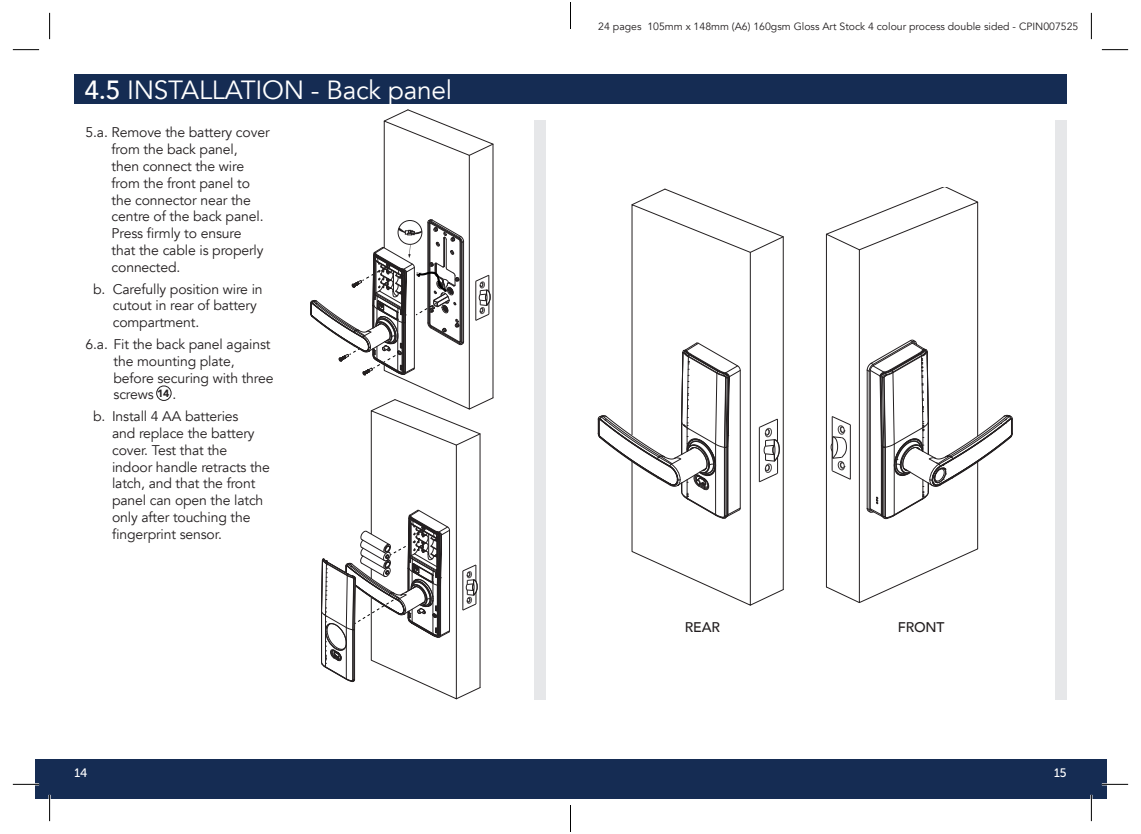
<style>
.page{position:relative;width:1141px;height:834px;background:#fff}
.page>*{position:absolute;margin:0;border:0;box-sizing:border-box;transform-origin:0 0}
.t1{font:26.25px "Avenir";letter-spacing:-.01em;color:#fff}
.bold_text{font:14px/16.8px "Avenir";letter-spacing:-.01em;color:#231f20}
.bold_text-2{font:500 14px "Avenir";letter-spacing:-.01em;color:#231f20}
.t2{font:12.25px "Museo Sans Rounded 500";color:#fff}
.t3{font:10.5px "Avenir";color:#231f20}
.bold_text-3{font:900 10.5px "Avenir";color:#231f20}
.s1{font-weight:500}
</style>
<div class="page">
<div style="left:534px;top:121px;width:12px;height:578px;background:#e6e7e9"></div>
<div style="left:1055px;top:121px;width:12px;height:578px;background:#e6e7e9"></div>
<div style="left:74px;top:74px;width:993px;height:30px;background:#152c53"></div>
<svg style="left:311px;top:109px;width:182px;height:590px"></svg>
<svg style="left:860px;top:202px;width:118px;height:401px"></svg>
<svg style="left:826px;top:187px;width:119px;height:400px"></svg>
<svg style="left:944px;top:187px;width:34px;height:15px"></svg>
<svg style="left:826px;top:234px;width:34px;height:16px"></svg>
<svg style="left:826px;top:586px;width:34px;height:17px"></svg>
<svg style="left:831px;top:416px;width:20px;height:63px"></svg>
<svg style="left:867px;top:340px;width:146px;height:178px"></svg>
<svg style="left:632px;top:205px;width:118px;height:400px"></svg>
<svg style="left:664px;top:188px;width:120px;height:402px"></svg>
<svg style="left:631px;top:188px;width:34px;height:17px"></svg>
<svg style="left:750px;top:236px;width:34px;height:17px"></svg>
<svg style="left:750px;top:589px;width:34px;height:16px"></svg>
<svg style="left:598px;top:342px;width:142px;height:176px"></svg>
<svg style="left:759px;top:418px;width:20px;height:64px"></svg>
<div style="left:156px;top:385px;width:16px;height:16px;border:1px solid #231f20;border-radius:50%"></div>
<div style="left:35px;top:759px;width:1071px;height:40px;background:#152c53"></div>
<hr style="left:13px;top:783px;width:26px;height:2px;background:#fff">
<hr style="left:1102px;top:783px;width:26px;height:2px;background:#fff">
<hr style="left:49px;top:794px;width:2px;height:27px;background:#fff">
<hr style="left:1090px;top:794px;width:2px;height:27px;background:#fff">
<svg style="left:13px;top:49px;width:26px;height:1px"></svg>
<svg style="left:1102px;top:49px;width:26px;height:1px"></svg>
<svg style="left:13px;top:783px;width:26px;height:1px"></svg>
<svg style="left:1102px;top:783px;width:26px;height:1px"></svg>
<svg style="left:49px;top:13px;width:1px;height:26px"></svg>
<svg style="left:49px;top:794px;width:1px;height:27px"></svg>
<svg style="left:1091px;top:13px;width:1px;height:26px"></svg>
<svg style="left:1091px;top:794px;width:1px;height:27px"></svg>
<svg style="left:570px;top:2px;width:1px;height:27px"></svg>
<svg style="left:570px;top:805px;width:1px;height:26px"></svg>
<p class="t1" style="left:84px;top:74px;width:369px"><span class="s1">4.5</span> INSTALLATION - Back panel</p>
<p class="bold_text" style="left:112px;top:124px;width:160px;text-indent:-26px">5.a. Remove the battery cover from the back panel,<br>then connect the wire from the front panel to the connector near the centre of the back panel.<br>Press firmly to ensure<br>that the cable is properly connected.</p>
<p class="bold_text" style="left:113px;top:280px;width:151px;text-indent:-20px">b. Carefully position wire in cutout in rear of battery compartment.</p>
<p class="bold_text" style="left:114px;top:336px;width:162px;text-indent:-28px">6.a. Fit the back panel against the mounting plate, before securing with three screws</p>
<p class="bold_text" style="left:172px;top:386px;width:5px">.</p>
<p class="bold_text" style="left:112px;top:408px;width:159px;text-indent:-19px">b. Install 4 AA batteries<br>and replace the battery cover. Test that the indoor handle retracts the latch, and that the front panel can open the latch only after touching the fingerprint sensor.</p>
<p class="bold_text-3" style="left:157px;top:384px;width:14px">14</p>
<p class="t3" style="left:598px;top:20px;width:482px">24 pages 105mm x 148mm (A6) 160gsm Gloss Art Stock 4 colour process double sided - CPIN007525</p>
<p class="bold_text-2" style="left:685px;top:615px;width:37px">REAR</p>
<p class="bold_text-2" style="left:898px;top:615px;width:48px">FRONT</p>
<p class="t2" style="left:74px;top:766px;width:15px">14</p>
<p class="t2" style="left:1054px;top:766px;width:14px">15</p>
</div>
